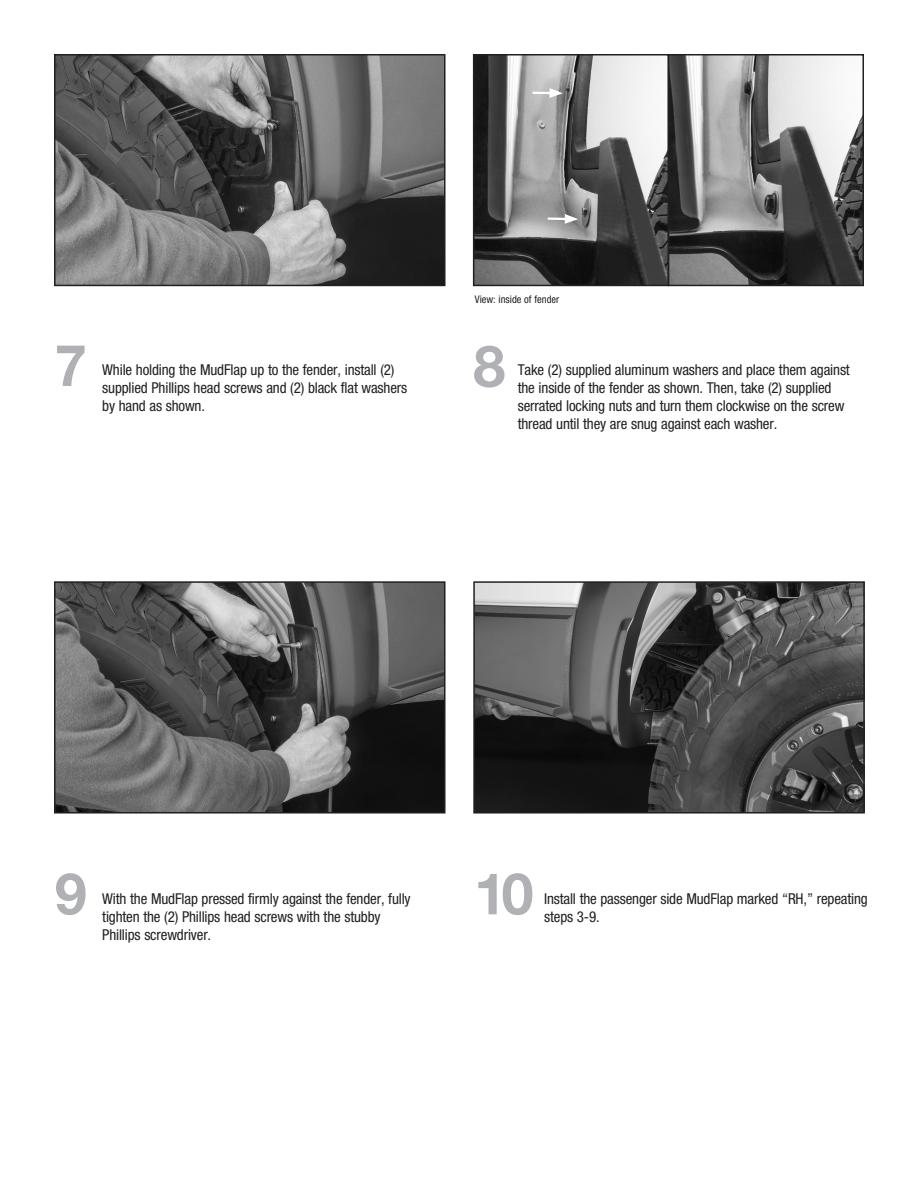
<style>
.page{position:relative;width:918px;height:1188px;background:#fff}
.page>*{position:absolute;margin:0;border:0;box-sizing:border-box;transform-origin:0 0}
.t1{font:700 57.6px "Helvetica Neue";color:#b0b1b5}
.t2{font:condensed 15px/18px "Helvetica Neue";letter-spacing:-.01em;color:#231f20}
.t3{font:condensed 10.5px "Helvetica Neue";color:#231f20}
</style>
<div class="page">
<img style="left:57px;top:57px;width:386px;height:226px">
<div style="left:54px;top:54px;width:392px;height:232px;border:2px solid #231f20"></div>
<img style="left:57px;top:584px;width:386px;height:227px">
<div style="left:54px;top:581px;width:392px;height:233px;border:2px solid #231f20"></div>
<img style="left:476px;top:584px;width:386px;height:227px">
<div style="left:473px;top:581px;width:392px;height:233px;border:2px solid #231f20"></div>
<img style="left:476px;top:57px;width:385px;height:226px">
<div style="left:473px;top:54px;width:196px;height:232px;border:2px solid #231f20"></div>
<div style="left:668px;top:54px;width:196px;height:232px;border:2px solid #231f20"></div>
<hr style="left:548px;top:218px;width:21px;height:2px;background:#fff">
<svg style="left:565px;top:214px;width:13px;height:10px"></svg>
<hr style="left:532px;top:92px;width:22px;height:2px;background:#fff">
<svg style="left:549px;top:88px;width:14px;height:10px"></svg>
<p class="t3" style="left:475px;top:294px;width:86px">View: inside of fender</p>
<p class="t1" style="left:55px;top:330px;width:34px">7</p>
<p class="t1" style="left:473px;top:331px;width:34px">8</p>
<p class="t2" style="left:102px;top:361px;width:306px">While holding the MudFlap up to the fender, install (2) supplied Phillips head screws and (2) black flat washers by hand as shown.</p>
<p class="t2" style="left:518px;top:360px;width:334px">Take (2) supplied aluminum washers and place them against the inside of the fender as shown. Then, take (2) supplied serrated locking nuts and turn them clockwise on the screw thread until they are snug against each washer.</p>
<p class="t1" style="left:55px;top:858px;width:34px">9</p>
<p class="t1" style="left:474px;top:858px;width:61px">10</p>
<p class="t2" style="left:102px;top:889px;width:310px">With the MudFlap pressed firmly against the fender, fully tighten the (2) Phillips head screws with the stubby<br>Phillips screwdriver.</p>
<p class="t2" style="left:544px;top:889px;width:325px">Install the passenger side MudFlap marked “RH,” repeating steps 3-9.</p>
</div>
